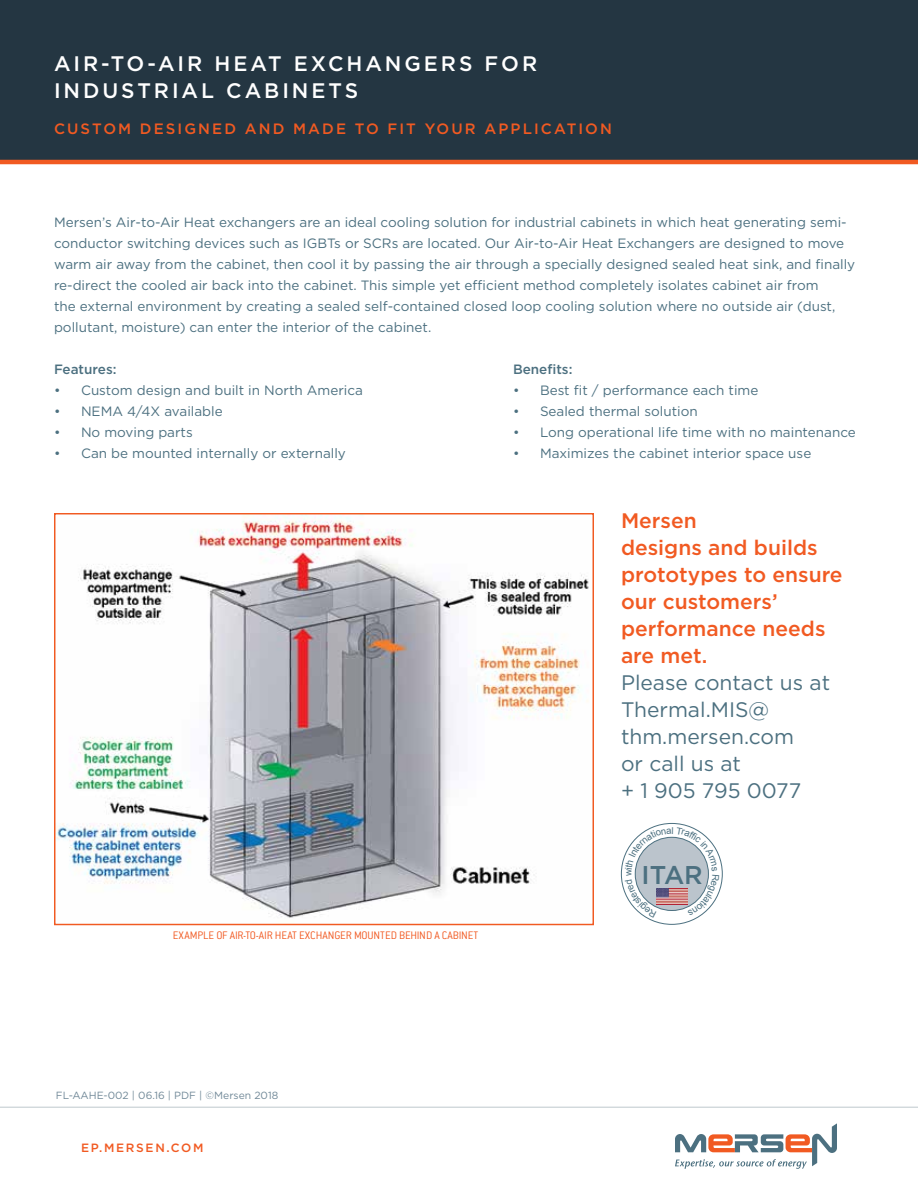
<style>
.page{position:relative;width:918px;height:1188px;background:#fff}
.page>*{position:absolute;margin:0;border:0;box-sizing:border-box;transform-origin:0 0}
.t1{font:500 25.65px "Gotham";color:#4c7080}
.t2{font:500 21px/27px "Gotham";color:#f15a22}
.t3{font:21px/27px "Gotham";color:#4c7080}
.t4{font:500 21px/27px "Gotham";letter-spacing:.14em;color:#fff}
.t5{font:500 15px "Gotham";letter-spacing:.14em;color:#f15a22}
.t6{font:13.5px/21px "Gotham";color:#4c7080}
.t7{font:500 13.5px "Gotham";color:#4c7080}
.t8{font:300 12px "Conduit ITC Std";color:#f15a22}
.t9{font:500 12px "Gotham";letter-spacing:.14em;color:#f15a22}
.t10{font:10.35px "Gotham";color:#718998}
</style>
<div class="page">
<img style="left:56px;top:515px;width:533px;height:403px">
<svg style="left:621px;top:823px;width:101px;height:101px"></svg>
<div style="left:0;top:0;width:918px;height:162px;background:#243642"></div>
<hr style="left:0;top:160px;width:918px;height:4px;background:#f15a22">
<svg style="left:675px;top:1123px;width:162px;height:46px"></svg>
<hr style="left:0;top:1107px;width:918px;height:1px;background:#bec8cd">
<svg style="left:625px;top:827px;width:94px;height:90px"></svg>
<h2 class="t4" style="left:54px;top:50px;width:485px">AIR-TO-AIR HEAT EXCHANGERS FOR<br>INDUSTRIAL CABINETS</h2>
<p class="t5" style="left:54px;top:119px;width:560px">CUSTOM DESIGNED AND MADE TO FIT YOUR APPLICATION</p>
<p class="t6" style="left:54px;top:211px;width:803px">Mersen’s Air-to-Air Heat exchangers are an ideal cooling solution for industrial cabinets in which heat generating semi&shy;conductor switching devices such as IGBTs or SCRs are located. Our Air-to-Air Heat Exchangers are designed to move warm air away from the cabinet, then cool it by passing the air through a specially designed sealed heat sink, and finally re-direct the cooled air back into the cabinet. This simple yet efficient method completely isolates cabinet air from<br>the external environment by creating a sealed self-contained closed loop cooling solution where no outside air (dust, pollutant, moisture) can enter the interior of the cabinet.</p>
<p class="t7" style="left:54px;top:360px;width:64px">Features:</p>
<p class="t7" style="left:513px;top:360px;width:61px">Benefits:</p>
<p class="t6" style="left:54px;top:379px;width:310px">• Custom design and built in North America</p>
<p class="t6" style="left:513px;top:379px;width:247px">• Best fit / performance each time</p>
<p class="t6" style="left:54px;top:400px;width:170px">• NEMA 4/4X available</p>
<p class="t6" style="left:513px;top:400px;width:186px">• Sealed thermal solution</p>
<p class="t6" style="left:54px;top:421px;width:140px">• No moving parts</p>
<p class="t6" style="left:513px;top:421px;width:344px">• Long operational life time with no maintenance</p>
<p class="t6" style="left:54px;top:442px;width:293px">• Can be mounted internally or externally</p>
<p class="t6" style="left:513px;top:442px;width:300px">• Maximizes the cabinet interior space use</p>
<h2 class="t2" style="left:621px;top:507px;width:223px">Mersen<br>designs and builds prototypes to ensure our customers’ performance needs are met.</h2>
<h2 class="t3" style="left:621px;top:669px;width:211px">Please contact us at<br>Thermal.MIS@ thm.mersen.com<br>or call us at<br>+ 1 905 795 0077</h2>
<p class="t8" style="left:173px;top:928px;width:307px">EXAMPLE OF AIR-TO-AIR HEAT EXCHANGER MOUNTED BEHIND A CABINET</p>
<p class="t10" style="left:56px;top:1089px;width:224px">FL-AAHE-002 | 06.16 | PDF | ©Mersen 2018</p>
<p class="t9" style="left:81px;top:1139px;width:124px">EP.MERSEN.COM</p>
<h1 class="t1" style="left:642px;top:858px;width:63px">ITAR</h1>
</div>
